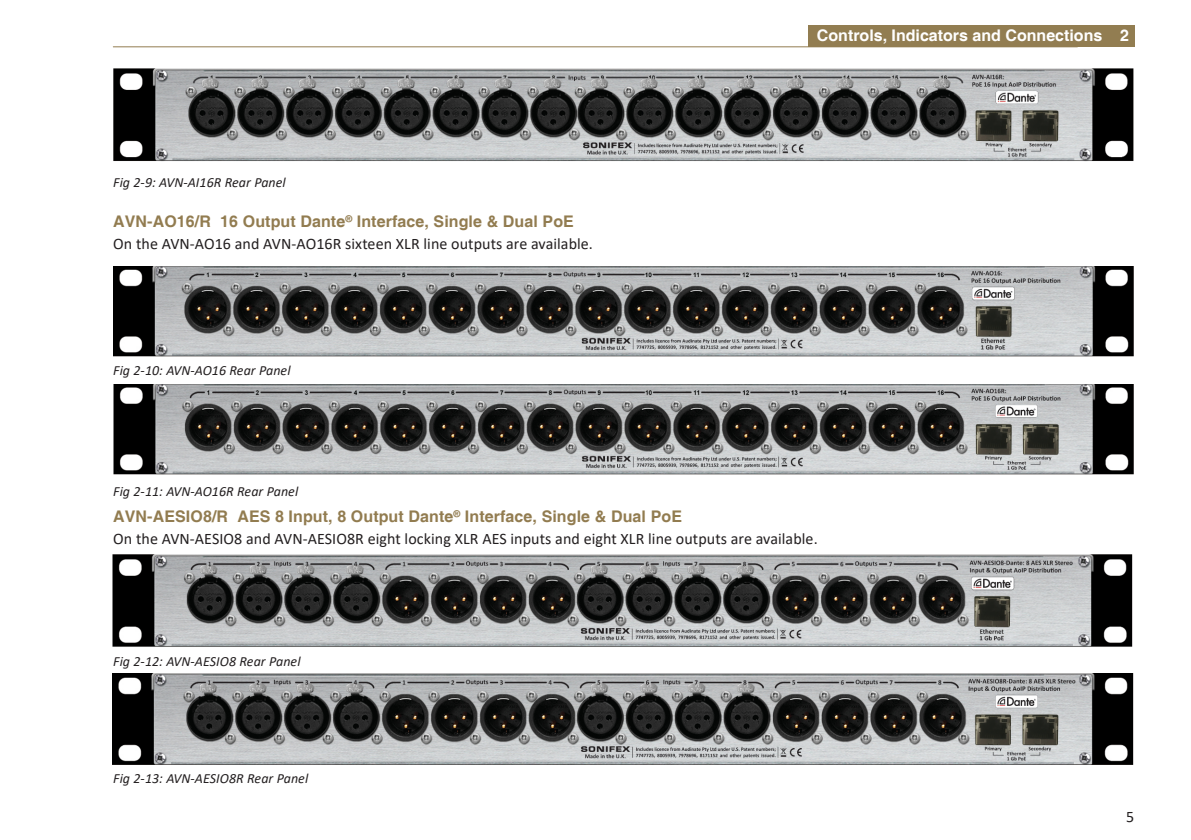
<style>
.page{position:relative;width:1191px;height:840px;background:#fff}
.page>*{position:absolute;margin:0;border:0;box-sizing:border-box;transform-origin:0 0}
.t1{font:16px "Calibri";letter-spacing:.005em;color:#231f20}
.t2{font:700 16px "Helvetica";letter-spacing:.005em;color:#927c50}
.t3{font:700 16px "Helvetica";color:#fff}
.t4{font:italic 14px "Calibri";letter-spacing:.005em;color:#231f20}
</style>
<div class="page">
<div style="left:808px;top:25px;width:326px;height:22px;background:#927d51"></div>
<hr style="left:113px;top:46px;width:964px;height:1px;background:#927d51">
<img style="left:113px;top:266px;width:1020px;height:90px">
<img style="left:114px;top:68px;width:1019px;height:93px">
<img style="left:113px;top:554px;width:1019px;height:93px">
<img style="left:113px;top:384px;width:1020px;height:90px">
<img style="left:113px;top:673px;width:1020px;height:91px">
<p class="t4" style="left:113px;top:176px;width:174px">Fig 2-9: AVN-AI16R Rear Panel</p>
<p class="t2" style="left:113px;top:215px;width:462px">AVN-AO16/R 16 Output Dante<sup>®</sup> Interface, Single &amp; Dual PoE</p>
<p class="t1" style="left:113px;top:237px;width:481px">On the AVN-AO16 and AVN-AO16R sixteen XLR line outputs are available.</p>
<p class="t4" style="left:113px;top:364px;width:179px">Fig 2-10: AVN-AO16 Rear Panel</p>
<p class="t3" style="left:817px;top:29px;width:314px">Controls, Indicators and Connections 2</p>
<p class="t4" style="left:113px;top:485px;width:186px">Fig 2-11: AVN-AO16R Rear Panel</p>
<p class="t2" style="left:113px;top:510px;width:570px">AVN-AESIO8/R AES 8 Input, 8 Output Dante<sup>®</sup> Interface, Single &amp; Dual PoE</p>
<p class="t1" style="left:113px;top:532px;width:706px">On the AVN-AESIO8 and AVN-AESIO8R eight locking XLR AES inputs and eight XLR line outputs are available.</p>
<p class="t4" style="left:113px;top:655px;width:189px">Fig 2-12: AVN-AESIO8 Rear Panel</p>
<p class="t4" style="left:113px;top:772px;width:196px">Fig 2-13: AVN-AESIO8R Rear Panel</p>
<p class="t1" style="left:1126px;top:809px;width:10px">5</p>
</div>
